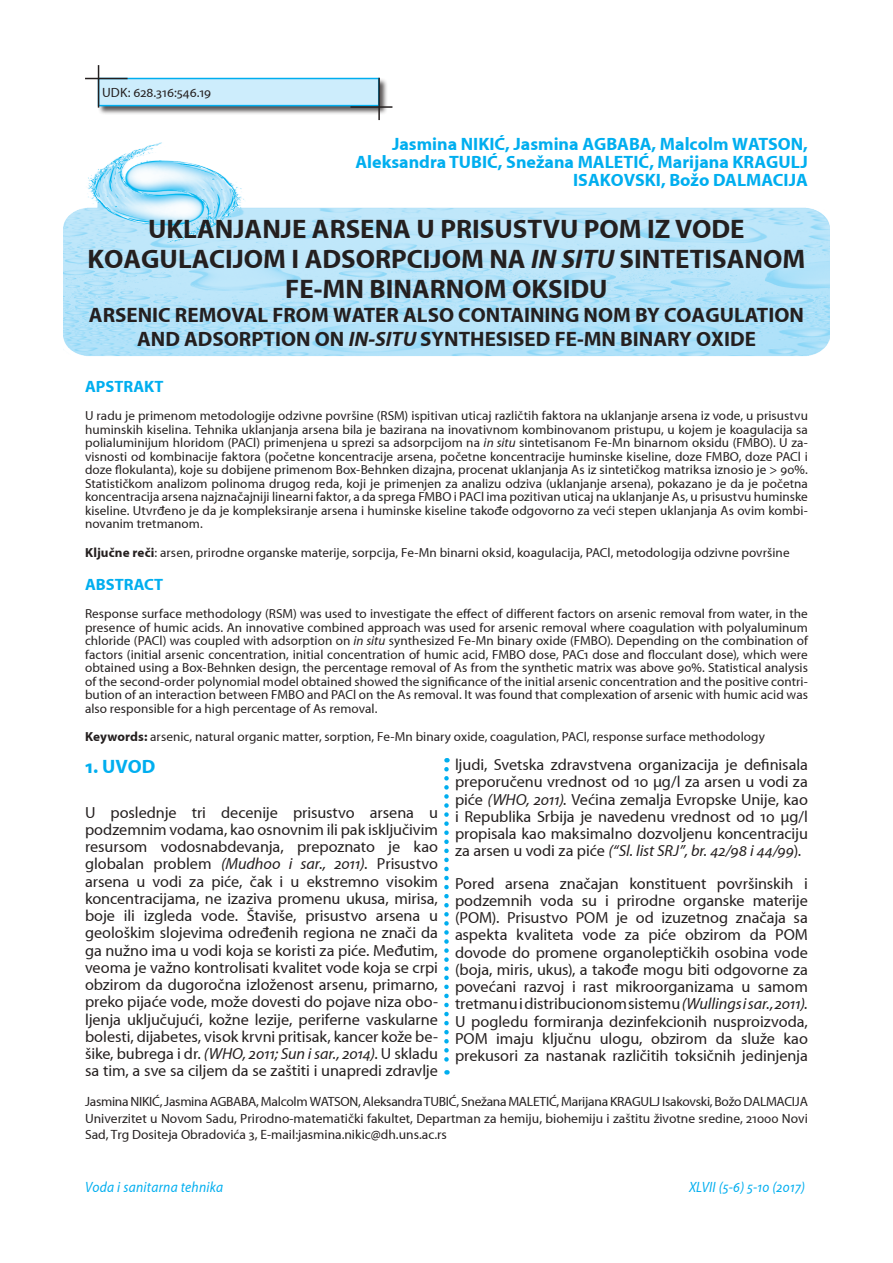
<style>
.page{position:relative;width:893px;height:1263px;background:#fff}
.page>*{position:absolute;margin:0;border:0;box-sizing:border-box;transform-origin:0 0}
.t1{font:700 27px/30px "X Myriad Pro";color:#241f1f;text-align:center}
.t2{font:700 21px/24px "X Myriad Pro";color:#241f1f;text-align:center}
.t3{font:700 19.5px "X Myriad Pro";color:#00aeef}
.t4{font:700 18px/18px "X Myriad Pro";color:#00aeef;text-align:right}
.t5{font:700 16.5px "X Myriad Pro";color:#00aeef}
.t6{font:16.2px/17.2px "X Myriad Pro";letter-spacing:-.005em;color:#241f1f;text-align:justify}
.t7{font:italic 15px "X Myriad Pro";letter-spacing:.02em;color:#00aeef;scale:.9 1}
.t8{font:13.5px/16.5px "X Myriad Pro";color:#241f1f;text-align:justify}
.t9{font:13.2px/13.5px "X Myriad Pro";letter-spacing:.005em;color:#241f1f;text-align:justify}
.s1{font-style:italic}
.s2{font-weight:700}
</style>
<div class="page">
<img style="left:64px;top:142px;width:765px;height:214px">
<svg style="left:444px;top:769px;width:5px;height:305px"></svg>
<div style="left:98px;top:77px;width:290px;height:38px;background:#241f1f;opacity:.75"></div>
<div style="left:99px;top:78px;width:280px;height:28px;background:#cdedfc"></div>
<div style="left:98px;top:78px;width:281px;height:28px;border:2px solid #00aeef"></div>
<hr style="left:85px;top:78px;width:43px;height:1px;background:#241f1f">
<hr style="left:98px;top:65px;width:1px;height:43px;background:#241f1f">
<hr style="left:350px;top:106px;width:42px;height:2px;background:#241f1f">
<hr style="left:378px;top:78px;width:2px;height:42px;background:#241f1f">
<p class="t8" style="left:102px;top:85px;width:111px">UDK: 628.316:546.19</p>
<h3 class="t4" style="left:355px;top:135px;width:454px">Jasmina NIKIĆ, Jasmina AGBABA, Malcolm WATSON,<br>Aleksandra TUBIĆ, Snežana MALETIĆ, Marijana KRAGULJ<br>ISAKOVSKI, Božo DALMACIJA</h3>
<h1 class="t1" style="left:88px;top:214px;width:719px">UKLANJANJE ARSENA U PRISUSTVU POM IZ VODE<br>KOAGULACIJOM I ADSORPCIJOM NA <span class="s1">IN SITU</span> SINTETISANOM<br>FE-MN BINARNOM OKSIDU</h1>
<h2 class="t2" style="left:89px;top:303px;width:716px">ARSENIC REMOVAL FROM WATER ALSO CONTAINING NOM BY COAGULATION<br>AND ADSORPTION ON <span class="s1">IN-SITU</span> SYNTHESISED FE-MN BINARY OXIDE</h2>
<p class="t5" style="left:85px;top:377px;width:80px">APSTRAKT</p>
<p class="t9" style="left:85px;top:409px;width:724px">U radu je primenom metodologije odzivne površine (RSM) ispitivan uticaj različtih faktora na uklanjanje arsena iz vode, u prisustvu huminskih kiselina. Tehnika uklanjanja arsena bila je bazirana na inovativnom kombinovanom pristupu, u kojem je koagulacija sa polialuminijum hloridom (PACl) primenjena u sprezi sa adsorpcijom na <span class="s1">in situ</span> sintetisanom Fe-Mn binarnom oksidu (FMBO). U za&shy;visnosti od kombinacije faktora (početne koncentracije arsena, početne koncentracije huminske kiseline, doze FMBO, doze PACl i doze flokulanta), koje su dobijene primenom Box-Behnken dizajna, procenat uklanjanja As iz sintetičkog matriksa iznosio je &gt; 90%.<br>Statističkom analizom polinoma drugog reda, koji je primenjen za analizu odziva (uklanjanje arsena), pokazano je da je početna koncentracija arsena najznačajniji linearni faktor, a da sprega FMBO i PACl ima pozitivan uticaj na uklanjanje As, u prisustvu huminske kiseline. Utvrđeno je da je kompleksiranje arsena i huminske kiseline takođe odgovorno za veći stepen uklanjanja As ovim kombi&shy;novanim tretmanom.</p>
<p class="t9" style="left:85px;top:546px;width:706px"><span class="s2">Ključne reči</span>: arsen, prirodne organske materije, sorpcija, Fe-Mn binarni oksid, koagulacija, PACl, metodologija odzivne površine</p>
<p class="t5" style="left:85px;top:575px;width:80px">ABSTRACT</p>
<p class="t9" style="left:85px;top:607px;width:724px">Response surface methodology (RSM) was used to investigate the effect of different factors on arsenic removal from water, in the presence of humic acids. An innovative combined approach was used for arsenic removal where coagulation with polyaluminum chloride (PACl) was coupled with adsorption on <span class="s1">in situ</span> synthesized Fe-Mn binary oxide (FMBO)<span class="s1">.</span> Depending on the combination of factors (initial arsenic concentration, initial concentration of humic acid, FMBO dose, PAC1 dose and flocculant dose), which were obtained using a Box-Behnken design, the percentage removal of As from the synthetic matrix was above 90%. Statistical analysis of the second-order polynomial model obtained showed the significance of the initial arsenic concentration and the positive contri&shy;bution of an interaction between FMBO and PACl on the As removal. It was found that complexation of arsenic with humic acid was also responsible for a high percentage of As removal.</p>
<p class="t9" style="left:85px;top:730px;width:681px"><span class="s2">Keywords:</span> arsenic, natural organic matter, sorption, Fe-Mn binary oxide, coagulation, PACl, response surface methodology</p>
<p class="t6" style="left:455px;top:756px;width:354px">ljudi, Svetska zdravstvena organizacija je definisala preporučenu vrednost od 10 μg/l za arsen u vodi za piće <span class="s1">(WHO, 2011).</span> Većina zemalja Evropske Unije, kao i Republika Srbija je navedenu vrednost od 10 μg/l propisala kao maksimalno dozvoljenu koncentraciju za arsen u vodi za piće <span class="s1">(“Sl. list SRJ”, br. 42/98 i 44/99</span>).</p>
<p class="t6" style="left:455px;top:875px;width:354px">Pored arsena značajan konstituent površinskih i podzemnih voda su i prirodne organske materije (POM). Prisustvo POM je od izuzetnog značaja sa aspekta kvaliteta vode za piće obzirom da POM dovode do promene organoleptičkih osobina vode (boja, miris, ukus), a takođe mogu biti odgovorne za povećani razvoj i rast mikroorganizama u samom tretmanu i distribucionom sistemu <span class="s1">(Wullings i sar., 2011).<br></span>U pogledu formiranja dezinfekcionih nusproizvoda, POM imaju ključnu ulogu, obzirom da služe kao prekusori za nastanak različitih toksičnih jedinjenja</p>
<h3 class="t3" style="left:85px;top:755px;width:72px">1. UVOD</h3>
<p class="t6" style="left:85px;top:804px;width:354px">U poslednje tri decenije prisustvo arsena u podzemnim vodama, kao osnovnim ili pak isključivim resursom vodosnabdevanja, prepoznato je kao globalan problem <span class="s1">(Mudhoo i sar., 2011)</span>. Prisustvo arsena u vodi za piće, čak i u ekstremno visokim koncentracijama, ne izaziva promenu ukusa, mirisa, boje ili izgleda vode. Štaviše, prisustvo arsena u geološkim slojevima određenih regiona ne znači da ga nužno ima u vodi koja se koristi za piće. Međutim, veoma je važno kontrolisati kvalitet vode koja se crpi obzirom da dugoročna izloženost arsenu, primarno, preko pijaće vode, može dovesti do pojave niza obo&shy;ljenja uključujući, kožne lezije, periferne vaskularne bolesti, dijabetes, visok krvni pritisak, kancer kože be&shy;šike, bubrega i dr. <span class="s1">(WHO, 2011; Sun i sar., 2014)</span>. U skladu sa tim, a sve sa ciljem da se zaštiti i unapredi zdravlje</p>
<p class="t8" style="left:85px;top:1093px;width:724px">Jasmina NIKIĆ, Jasmina AGBABA, Malcolm WATSON, Aleksandra TUBIĆ, Snežana MALETIĆ, Marijana KRAGULJ Isakovski, Božo DALMACIJA Univerzitet u Novom Sadu, Prirodno-matematički fakultet, Departman za hemiju, biohemiju i zaštitu životne sredine, 21000 Novi Sad, Trg Dositeja Obradovića 3, E-mail:jasmina.nikic@dh.uns.ac.rs</p>
<p class="t7" style="left:85px;top:1178px;width:155px">Voda i sanitarna tehnika</p>
<p class="t7" style="left:689px;top:1178px;width:130px">XLVII (5-6) 5-10 (2017)</p>
</div>
